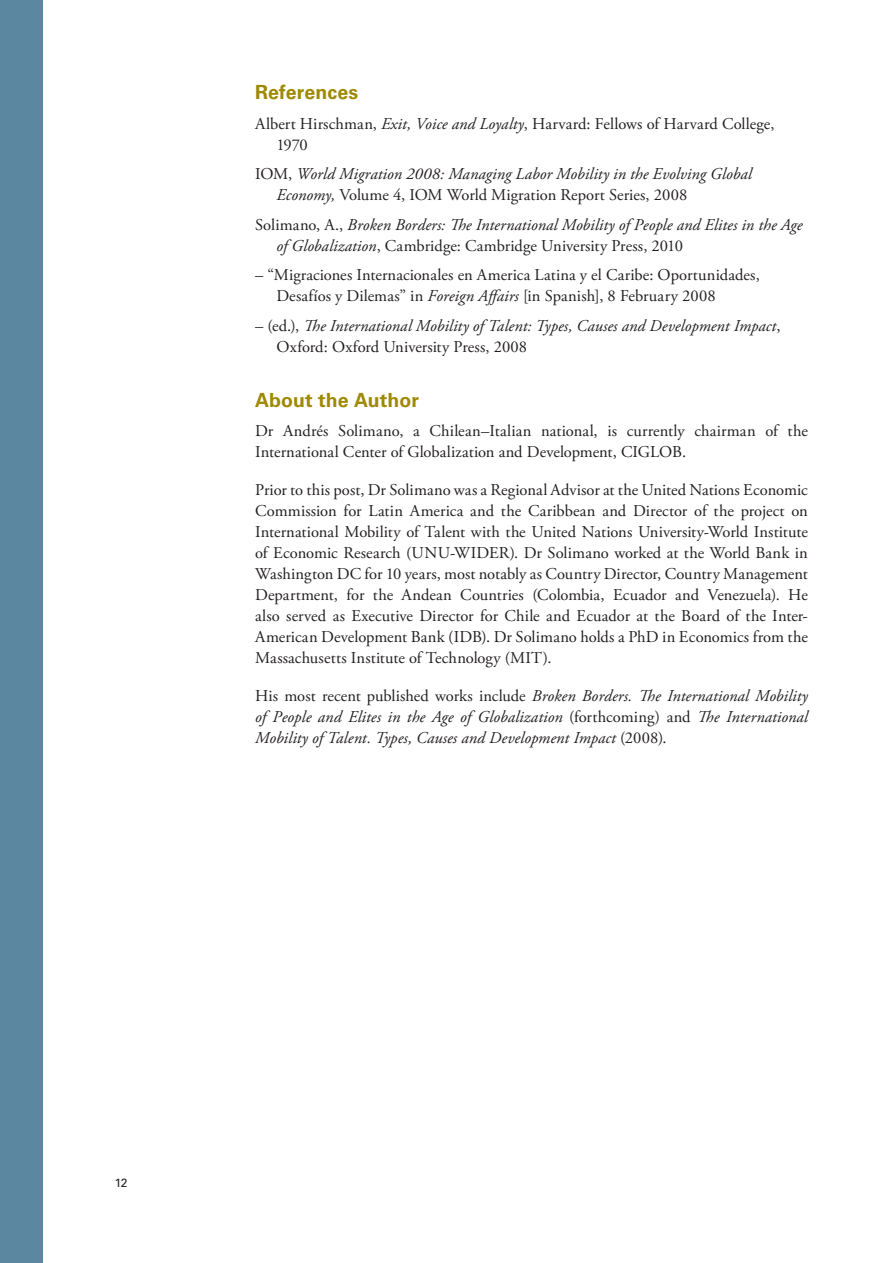
<style>
.page{position:relative;width:893px;height:1263px;background:#fff}
.page>*{position:absolute;margin:0;border:0;box-sizing:border-box;transform-origin:0 0}
.Underrubrik{font:700 19.5px "Univers LT Std";letter-spacing:.005em;color:#9e8900}
.Brödtext{font:16.5px/21px "Adobe Garamond Pro";letter-spacing:.005em;color:#231f20}
.Brödtext-2{font:italic 16.5px/21px "Adobe Garamond Pro";letter-spacing:.005em;color:#231f20}
.t1{font:12px "Univers LT Std";color:#231f20}
.s1{font-style:italic}
.s2{font-style:normal}
</style>
<div class="page">
<div style="left:0;top:0;width:43px;height:1263px;background:#5c87a1"></div>
<p class="Underrubrik" style="left:255px;top:81px;width:105px">References</p>
<p class="Brödtext" style="left:276px;top:114px;width:500px;text-indent:-21px">Albert Hirschman, <span class="s1">Exit, Voice and Loyalty</span>, Harvard: Fellows of Harvard College,<br>1970</p>
<p class="Brödtext-2" style="left:276px;top:164px;width:477px;text-indent:-21px"><span class="s2">IOM,</span> World Migration 2008: Managing Labor Mobility in the Evolving Global<br>Economy, <span class="s2">Volume 4, IOM World Migration Report Series, 2008</span></p>
<p class="Brödtext-2" style="left:276px;top:214px;width:528px;text-indent:-21px"><span class="s2">Solimano, A.,</span> Broken Borders: The International Mobility of People and Elites in the Age of Globalization<span class="s2">, Cambridge: Cambridge University Press, 2010</span></p>
<p class="Brödtext" style="left:276px;top:265px;width:485px;text-indent:-21px">– “Migraciones Internacionales en America Latina y el Caribe: Oportunidades,<br>Desafíos y Dilemas” in <span class="s1">Foreign Affairs</span> [in Spanish], 8 February 2008</p>
<p class="Brödtext-2" style="left:276px;top:315px;width:506px;text-indent:-21px"><span class="s2">– (ed.),</span> The International Mobility of Talent: Types, Causes and Development Impact<span class="s2">,<br>Oxford: Oxford University Press, 2008</span></p>
<p class="Underrubrik" style="left:255px;top:388px;width:165px">About the Author</p>
<p class="Brödtext" style="left:255px;top:421px;width:554px">Dr Andrés Solimano, a Chilean–Italian national, is currently chairman of the<br>International Center of Globalization and Development, CIGLOB.</p>
<p class="Brödtext" style="left:255px;top:480px;width:554px;text-align:justify">Prior to this post, Dr Solimano was a Regional Advisor at the United Nations Economic Commission for Latin America and the Caribbean and Director of the project on International Mobility of Talent with the United Nations University-World Institute of Economic Research (UNU-WIDER). Dr Solimano worked at the World Bank in Washington DC for 10 years, most notably as Country Director, Country Management Department, for the Andean Countries (Colombia, Ecuador and Venezuela). He also served as Executive Director for Chile and Ecuador at the Board of the Inter-American Development Bank (IDB). Dr Solimano holds a PhD in Economics from the Massachusetts Institute of Technology (MIT).</p>
<p class="Brödtext-2" style="left:255px;top:686px;width:554px;text-align:justify"><span class="s2">His most recent published works include</span> Broken Borders. The International Mobility of People and Elites in the Age of Globalization <span class="s2">(forthcoming) and</span> The International Mobility of Talent. Types, Causes and Development Impact <span class="s2">(2008).</span></p>
<p class="t1" style="left:115px;top:1175px;width:14px">12</p>
</div>
